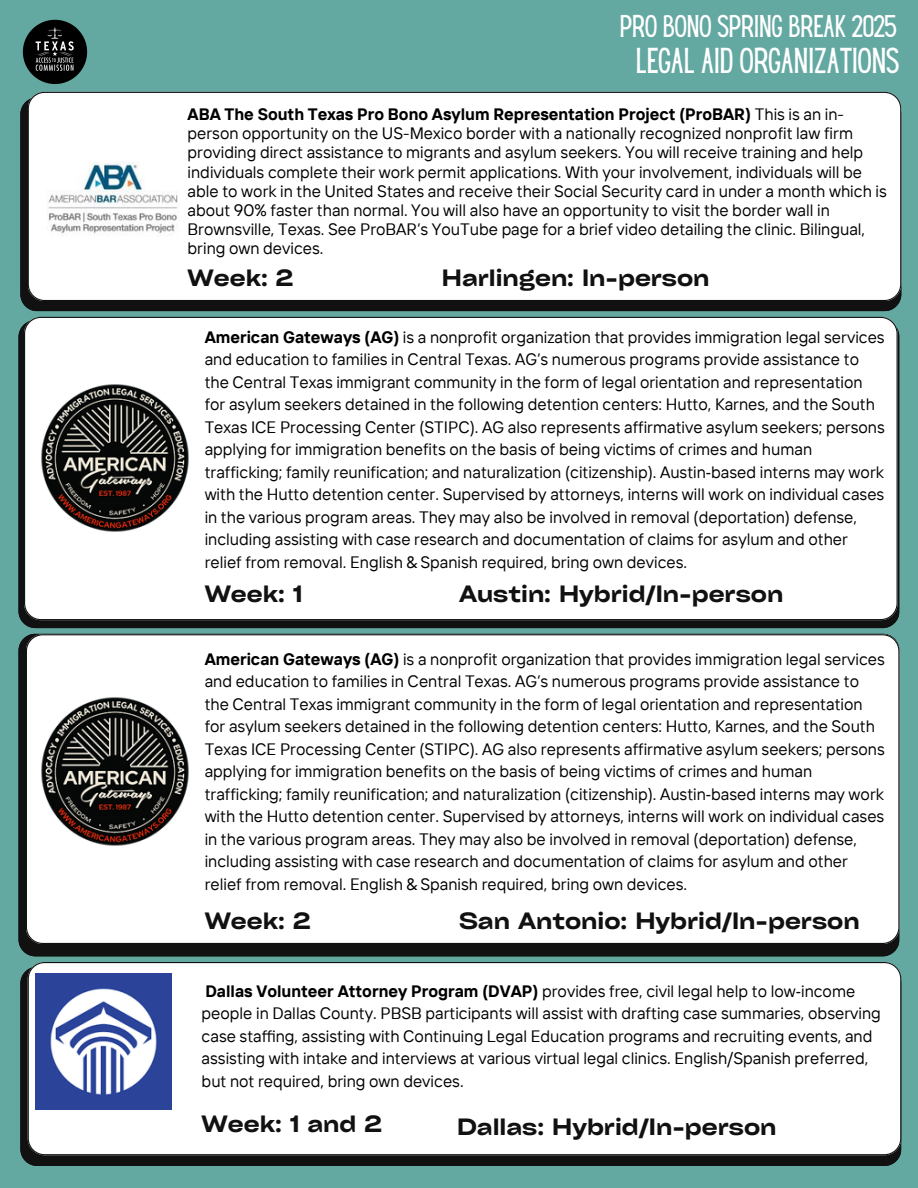
<style>
.page{position:relative;width:918px;height:1188px;background:#64a8a2}
.page>*{position:absolute;margin:0;border:0;box-sizing:border-box;transform-origin:0 0}
.t1{font:31.5px "Hey Gotcha";color:#fff}
.t2{font:27.45px "Hey Gotcha";color:#fff}
.t3{font:600 expanded 22.65px "Cy Grotesk";color:#111}
.t4{font:16.5px/22.5px "TT Interphases";color:#000}
.s1{font-weight:700}
.s2{font-family:"Noto Sans"}
</style>
<div class="page">
<svg style="left:18px;top:324px;width:881px;height:304px;background:#161717"></svg>
<div style="left:24px;top:317px;width:874px;height:303px;background:#fff"></div>
<img style="left:36px;top:379px;width:158px;height:158px">
<div style="left:19px;top:636px;width:880px;height:320px;background:#111"></div>
<div style="left:26px;top:634px;width:873px;height:310px;background:#fff"></div>
<img style="left:36px;top:693px;width:158px;height:157px">
<div style="left:20px;top:100px;width:880px;height:211px;background:#111"></div>
<div style="left:28px;top:92px;width:873px;height:209px;background:#fff"></div>
<img style="left:42px;top:127px;width:143px;height:143px">
<svg style="left:20px;top:969px;width:881px;height:197px;background:#151717"></svg>
<div style="left:28px;top:962px;width:873px;height:193px;background:#fff"></div>
<img style="left:36px;top:974px;width:136px;height:136px">
<img style="left:22px;top:19px;width:66px;height:65px">
<h3 class="t2" style="left:620px;top:15px;width:279px">PRO BONO SPRING BREAK 2025</h3>
<h3 class="t1" style="left:636px;top:48px;width:264px">LEGAL AID ORGANIZATIONS</h3>
<p class="t4" style="left:188px;top:104px;width:701px;line-height:19.2px"><span class="s1">ABA The South Texas Pro Bono Asylum Representation Project (ProBAR)</span> This is an in&shy;person opportunity on the US-Mexico border with a nationally recognized nonprofit law firm providing direct assistance to migrants and asylum seekers. You will receive training and help individuals complete their work permit applications. With your involvement, individuals will be able to work in the United States and receive their Social Security card in under a month which is about 90% faster than normal. You will also have an opportunity to visit the border wall in Brownsville, Texas. See ProBAR’s YouTube page for a brief video detailing the clinic. Bilingual, bring own devices.</p>
<h3 class="t3" style="left:188px;top:263px;width:107px">Week: 2</h3>
<h3 class="t3" style="left:442px;top:263px;width:269px">Harlingen: In-person</h3>
<h2 class="t4" style="left:205px;top:325px;width:682px"><span class="s1">American Gateways (AG)</span> is a nonprofit organization that provides immigration legal services and education to families in Central Texas. AG’s numerous programs provide assistance to the Central Texas immigrant community in the form of legal orientation and representation for asylum seekers detained in the following detention centers: Hutto, Karnes, and the South Texas ICE Processing Center (STIPC). AG also represents affirmative asylum seekers; persons applying for immigration benefits on the basis of being victims of crimes and human trafficking; family reunification; and naturalization (citizenship). Austin<span class="s2">‐</span>based interns may work with the Hutto detention center. Supervised by attorneys, interns will work on individual cases in the various program areas. They may also be involved in removal (deportation) defense, including assisting with case research and documentation of claims for asylum and other relief from removal. English &amp; Spanish required, bring own devices.</h2>
<h1 class="t3" style="left:205px;top:579px;width:99px">Week: 1</h1>
<p class="t3" style="left:459px;top:579px;width:326px">Austin: Hybrid/In-person</p>
<h3 class="t4" style="left:205px;top:647px;width:682px"><span class="s1">American Gateways (AG)</span> is a nonprofit organization that provides immigration legal services and education to families in Central Texas. AG’s numerous programs provide assistance to the Central Texas immigrant community in the form of legal orientation and representation for asylum seekers detained in the following detention centers: Hutto, Karnes, and the South Texas ICE Processing Center (STIPC). AG also represents affirmative asylum seekers; persons applying for immigration benefits on the basis of being victims of crimes and human trafficking; family reunification; and naturalization (citizenship). Austin<span class="s2">‐</span>based interns may work with the Hutto detention center. Supervised by attorneys, interns will work on individual cases in the various program areas. They may also be involved in removal (deportation) defense, including assisting with case research and documentation of claims for asylum and other relief from removal. English &amp; Spanish required, bring own devices.</h3>
<h3 class="t3" style="left:205px;top:906px;width:107px">Week: 2</h3>
<p class="t3" style="left:459px;top:906px;width:402px">San Antonio: Hybrid/In-person</p>
<h3 class="t4" style="left:202px;top:979px;width:681px"><span class="s1">Dallas Volunteer Attorney Program (DVAP)</span> provides free, civil legal help to low<span class="s2">‐</span>income people in Dallas County. PBSB participants will assist with drafting case summaries, observing case staffing, assisting with Continuing Legal Education programs and recruiting events, and assisting with intake and interviews at various virtual legal clinics. English/Spanish preferred, but not required, bring own devices.</h3>
<p class="t3" style="left:457px;top:1112px;width:321px">Dallas: Hybrid/In-person</p>
<h3 class="t3" style="left:202px;top:1109px;width:182px">Week: 1 and 2</h3>
</div>
